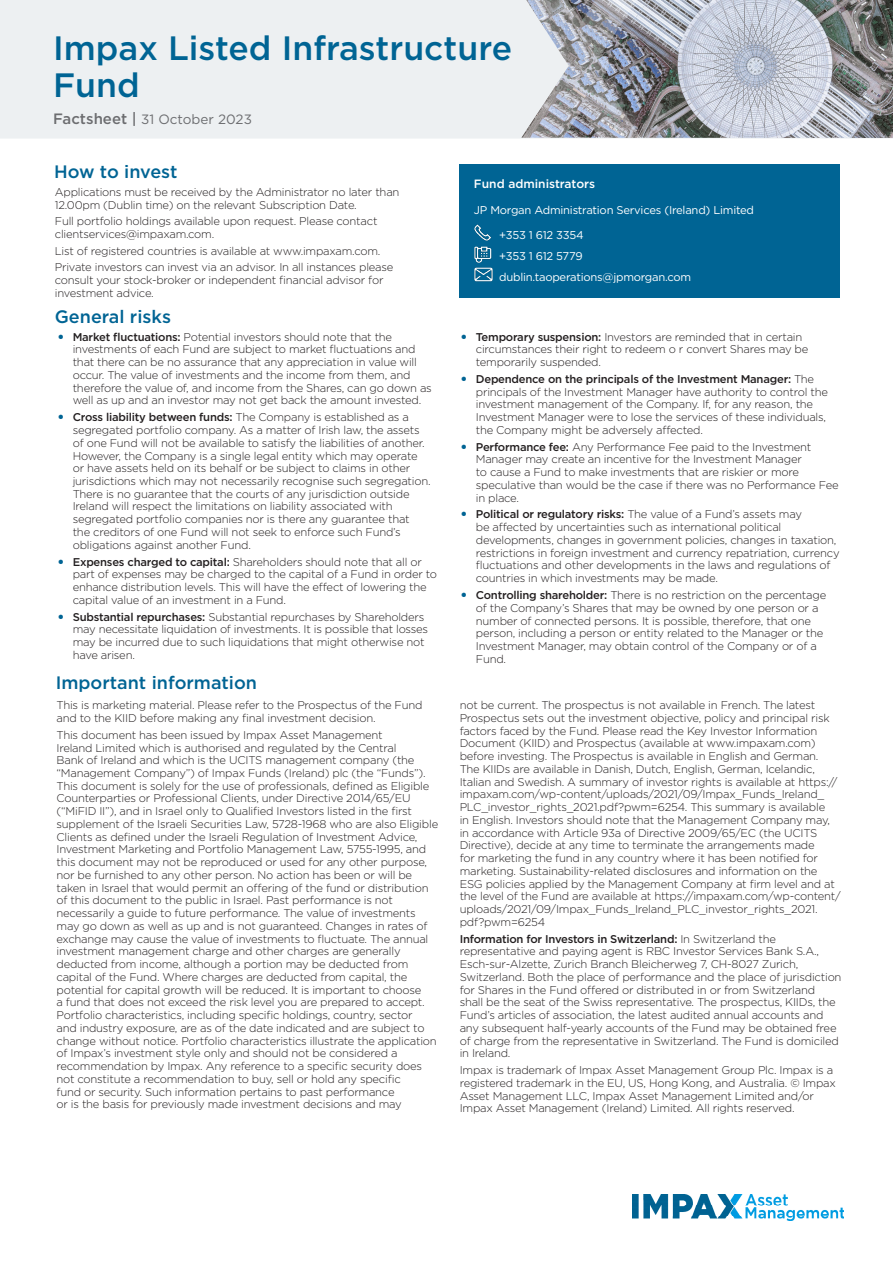
<style>
.page{position:relative;width:893px;height:1263px;background:#fff}
.page>*{position:absolute;margin:0;border:0;box-sizing:border-box;transform-origin:0 0}
.t1{font:500 33.75px/36.9px "Gotham";color:#006494}
.t2{font:500 18px "Gotham";color:#006494}
.t3{font:13.5px "Gotham";color:#6c6d70}
.t4{font:500 12px "Gotham";color:#fff}
.t5{font:300 11.25px/12.8px "Gotham";letter-spacing:-.02em;color:#231f20}
.t6{font:11.25px/21px "Gotham";letter-spacing:-.02em;color:#fff}
.s1{font-weight:500;font-size:15px}
.s2{font-weight:500}
</style>
<div class="page">
<div style="left:0;top:0;width:893px;height:139px;background:#edf0f2"></div>
<img style="left:521px;top:0;width:372px;height:138px">
<svg style="left:522px;top:0;width:118px;height:138px;background:#a9acb4"></svg>
<img style="left:632px;top:1195px;width:212px;height:26px">
<div style="left:459px;top:164px;width:380px;height:133px;background:#006494"></div>
<img style="left:474px;top:224px;width:17px;height:17px">
<img style="left:474px;top:246px;width:18px;height:17px">
<img style="left:474px;top:267px;width:19px;height:15px">
<h1 class="t1" style="left:53px;top:29px;width:460px">Impax Listed Infrastructure<br>Fund</h1>
<p class="t3" style="left:53px;top:110px;width:200px"><span class="s1">Factsheet |</span> 31 October 2023</p>
<h2 class="t2" style="left:54px;top:160px;width:125px">How to invest</h2>
<p class="t5" style="left:55px;top:185px;width:346px">Applications must be received by the Administrator no later than<br>12.00pm (Dublin time) on the relevant Subscription Date.</p>
<p class="t5" style="left:55px;top:215px;width:324px">Full portfolio holdings available upon request. Please contact clientservices@impaxam.com.</p>
<p class="t5" style="left:55px;top:242px;width:340px;line-height:16.5px">List of registered countries is available at www.impaxam.com.<br>Private investors can invest via an advisor. In all instances please</p>
<p class="t5" style="left:55px;top:273px;width:330px">consult your stock-broker or independent financial advisor for investment advice.</p>
<h2 class="t2" style="left:55px;top:305px;width:118px">General risks</h2>
<p class="t5" style="left:73px;top:330px;width:361px"><span class="s2">Market fluctuations:</span> Potential investors should note that the investments of each Fund are subject to market fluctuations and that there can be no assurance that any appreciation in value will occur. The value of investments and the income from them, and therefore the value of, and income from the Shares, can go down as well as up and an investor may not get back the amount invested.</p>
<p class="t5" style="left:73px;top:411px;width:359px"><span class="s2">Cross liability between funds:</span> The Company is established as a segregated portfolio company. As a matter of Irish law, the assets of one Fund will not be available to satisfy the liabilities of another.<br>However, the Company is a single legal entity which may operate or have assets held on its behalf or be subject to claims in other jurisdictions which may not necessarily recognise such segregation.<br>There is no guarantee that the courts of any jurisdiction outside Ireland will respect the limitations on liability associated with segregated portfolio companies nor is there any guarantee that<br>the creditors of one Fund will not seek to enforce such Fund’s obligations against another Fund.</p>
<p class="t5" style="left:73px;top:555px;width:366px"><span class="s2">Expenses charged to capital:</span> Shareholders should note that all or part of expenses may be charged to the capital of a Fund in order to enhance distribution levels. This will have the effect of lowering the capital value of an investment in a Fund.</p>
<p class="t5" style="left:73px;top:610px;width:357px"><span class="s2">Substantial repurchases:</span> Substantial repurchases by Shareholders may necessitate liquidation of investments. It is possible that losses may be incurred due to such liquidations that might otherwise not have arisen.</p>
<h2 class="t2" style="left:56px;top:671px;width:203px">Important information</h2>
<p class="t5" style="left:57px;top:698px;width:367px">This is marketing material. Please refer to the Prospectus of the Fund and to the KIID before making any final investment decision.</p>
<p class="t5" style="left:57px;top:728px;width:383px">This document has been issued by Impax Asset Management<br>Ireland Limited which is authorised and regulated by the Central<br>Bank of Ireland and which is the UCITS management company (the “Management Company”) of Impax Funds (Ireland) plc (the “Funds”).<br>This document is solely for the use of professionals, defined as Eligible Counterparties or Professional Clients, under Directive 2014/65/EU (“MiFID II”), and in Israel only to Qualified Investors listed in the first supplement of the Israeli Securities Law, 5728-1968 who are also Eligible Clients as defined under the Israeli Regulation of Investment Advice, Investment Marketing and Portfolio Management Law, 5755-1995, and this document may not be reproduced or used for any other purpose, nor be furnished to any other person. No action has been or will be taken in Israel that would permit an offering of the fund or distribution of this document to the public in Israel. Past performance is not necessarily a guide to future performance. The value of investments may go down as well as up and is not guaranteed. Changes in rates of exchange may cause the value of investments to fluctuate. The annual investment management charge and other charges are generally deducted from income, although a portion may be deducted from capital of the Fund. Where charges are deducted from capital, the potential for capital growth will be reduced. It is important to choose<br>a fund that does not exceed the risk level you are prepared to accept.<br>Portfolio characteristics, including specific holdings, country, sector<br>and industry exposure, are as of the date indicated and are subject to change without notice. Portfolio characteristics illustrate the application of Impax’s investment style only and should not be considered a recommendation by Impax. Any reference to a specific security does not constitute a recommendation to buy, sell or hold any specific<br>fund or security. Such information pertains to past performance<br>or is the basis for previously made investment decisions and may</p>
<p class="t4" style="left:474px;top:176px;width:123px">Fund administrators</p>
<p class="t6" style="left:474px;top:199px;width:282px">JP Morgan Administration Services (Ireland) Limited</p>
<p class="t6" style="left:499px;top:224px;width:194px">+353 1 612 3354<br>+353 1 612 5779 dublin.taoperations@jpmorgan.com</p>
<p class="t5" style="left:476px;top:330px;width:334px"><span class="s2">Temporary suspension:</span> Investors are reminded that in certain circumstances their right to redeem o r convert Shares may be temporarily suspended.</p>
<p class="t5" style="left:476px;top:372px;width:354px"><span class="s2">Dependence on the principals of the Investment Manager:</span> The principals of the Investment Manager have authority to control the investment management of the Company. If, for any reason, the Investment Manager were to lose the services of these individuals, the Company might be adversely affected.</p>
<p class="t5" style="left:476px;top:440px;width:364px"><span class="s2">Performance fee:</span> Any Performance Fee paid to the Investment Manager may create an incentive for the Investment Manager<br>to cause a Fund to make investments that are riskier or more speculative than would be the case if there was no Performance Fee in place.</p>
<p class="t5" style="left:476px;top:508px;width:365px"><span class="s2">Political or regulatory risks:</span> The value of a Fund’s assets may<br>be affected by uncertainties such as international political developments, changes in government policies, changes in taxation, restrictions in foreign investment and currency repatriation, currency fluctuations and other developments in the laws and regulations of countries in which investments may be made.</p>
<p class="t5" style="left:476px;top:588px;width:352px"><span class="s2">Controlling shareholder:</span> There is no restriction on the percentage of the Company’s Shares that may be owned by one person or a number of connected persons. It is possible, therefore, that one person, including a person or entity related to the Manager or the Investment Manager, may obtain control of the Company or of a Fund.</p>
<p class="t5" style="left:460px;top:698px;width:383px">not be current. The prospectus is not available in French. The latest Prospectus sets out the investment objective, policy and principal risk factors faced by the Fund. Please read the Key Investor Information Document (KIID) and Prospectus (available at www.impaxam.com) before investing. The Prospectus is available in English and German.<br>The KIIDs are available in Danish, Dutch, English, German, Icelandic, Italian and Swedish. A summary of investor rights is available at https:// impaxam.com/wp-content/uploads/2021/09/Impax_Funds_Ireland_ PLC_investor_rights_2021.pdf?pwm=6254. This summary is available<br>in English. Investors should note that the Management Company may, in accordance with Article 93a of Directive 2009/65/EC (the UCITS Directive), decide at any time to terminate the arrangements made<br>for marketing the fund in any country where it has been notified for marketing. Sustainability-related disclosures and information on the ESG policies applied by the Management Company at firm level and at the level of the Fund are available at https://impaxam.com/wp-content/ uploads/2021/09/Impax_Funds_Ireland_PLC_investor_rights_2021. pdf?pwm=6254</p>
<p class="t5" style="left:460px;top:932px;width:383px"><span class="s2">Information for Investors in Switzerland:</span> In Switzerland the representative and paying agent is RBC Investor Services Bank S.A., Esch-sur-Alzette, Zurich Branch Bleicherweg 7, CH-8027 Zurich, Switzerland. Both the place of performance and the place of jurisdiction for Shares in the Fund offered or distributed in or from Switzerland shall be the seat of the Swiss representative. The prospectus, KIIDs, the Fund’s articles of association, the latest audited annual accounts and any subsequent half-yearly accounts of the Fund may be obtained free of charge from the representative in Switzerland. The Fund is domiciled in Ireland.</p>
<p class="t5" style="left:460px;top:1063px;width:378px">Impax is trademark of Impax Asset Management Group Plc. Impax is a registered trademark in the EU, US, Hong Kong, and Australia. © Impax Asset Management LLC, Impax Asset Management Limited and/or Impax Asset Management (Ireland) Limited. All rights reserved.</p>
</div>
